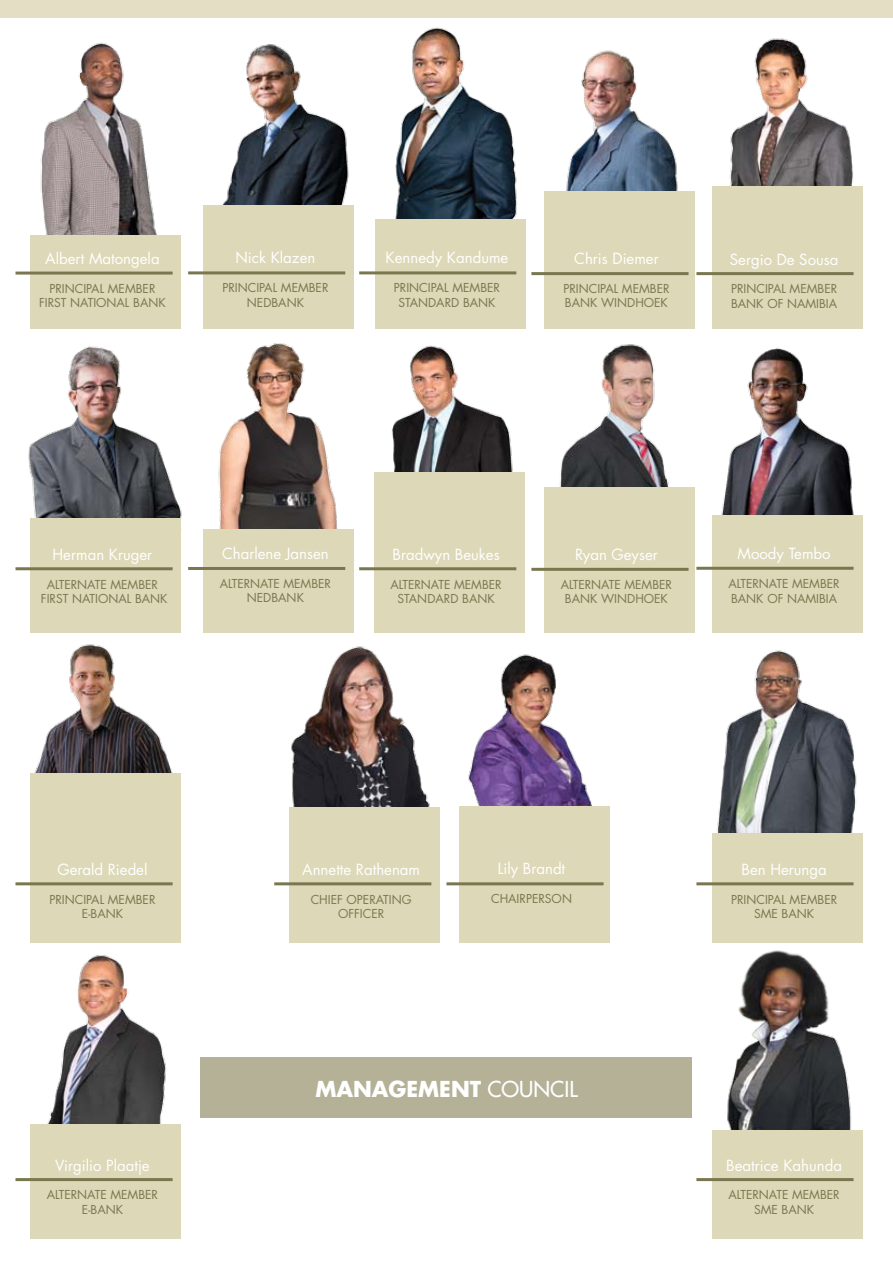
<style>
.page{position:relative;width:893px;height:1263px;background:#fff}
.page>*{position:absolute;margin:0;border:0;box-sizing:border-box;transform-origin:0 0}
.t1{font:700 21.3px "Futura";color:#fff}
.t2{font:15px "Futura";color:#fff}
.t3{font:12px/14.4px "Futura";color:#7a7750}
.s1{font-weight:400}
</style>
<div class="page">
<img style="left:291px;top:646px;width:139px;height:161px">
<img style="left:727px;top:950px;width:124px;height:180px">
<img style="left:34px;top:644px;width:139px;height:129px">
<img style="left:566px;top:50px;width:112px;height:141px">
<img style="left:222px;top:44px;width:127px;height:161px">
<img style="left:468px;top:654px;width:124px;height:152px">
<img style="left:717px;top:650px;width:140px;height:183px">
<img style="left:730px;top:38px;width:123px;height:148px">
<img style="left:47px;top:955px;width:120px;height:169px">
<img style="left:40px;top:42px;width:117px;height:193px">
<div style="left:30px;top:235px;width:151px;height:94px;background:#ddd8b7"></div>
<div style="left:30px;top:773px;width:151px;height:170px;background:#ddd8b7"></div>
<div style="left:30px;top:1124px;width:151px;height:114px;background:#ddd8b7"></div>
<div style="left:201px;top:1057px;width:491px;height:61px;background:#b4b197"></div>
<div style="left:203px;top:205px;width:151px;height:124px;background:#ddd8b7"></div>
<div style="left:544px;top:191px;width:151px;height:138px;background:#ddd8b7"></div>
<div style="left:459px;top:806px;width:151px;height:137px;background:#ddd8b7"></div>
<div style="left:712px;top:186px;width:151px;height:143px;background:#ddd8b7"></div>
<div style="left:712px;top:833px;width:151px;height:110px;background:#ddd8b7"></div>
<div style="left:712px;top:1130px;width:151px;height:108px;background:#ddd8b7"></div>
<hr style="left:16px;top:882px;width:157px;height:3px;background:#7a7750">
<hr style="left:16px;top:1178px;width:157px;height:3px;background:#7a7750">
<hr style="left:16px;top:272px;width:157px;height:3px;background:#7a7750">
<hr style="left:188px;top:271px;width:157px;height:3px;background:#7a7750">
<hr style="left:446px;top:882px;width:158px;height:3px;background:#7a7750">
<hr style="left:531px;top:272px;width:157px;height:3px;background:#7a7750">
<hr style="left:696px;top:882px;width:157px;height:3px;background:#7a7750">
<hr style="left:696px;top:1178px;width:157px;height:3px;background:#7a7750">
<hr style="left:696px;top:272px;width:157px;height:3px;background:#7a7750">
<img style="left:28px;top:346px;width:154px;height:172px">
<div style="left:30px;top:518px;width:151px;height:114px;background:#ddd8b7"></div>
<hr style="left:16px;top:567px;width:157px;height:3px;background:#7a7750">
<img style="left:218px;top:343px;width:119px;height:186px">
<div style="left:203px;top:529px;width:151px;height:103px;background:#ddd8b7"></div>
<hr style="left:188px;top:567px;width:157px;height:3px;background:#7a7750">
<img style="left:395px;top:27px;width:122px;height:192px">
<div style="left:375px;top:219px;width:151px;height:110px;background:#ddd8b7"></div>
<hr style="left:359px;top:271px;width:157px;height:3px;background:#7a7750">
<img style="left:392px;top:345px;width:121px;height:127px">
<div style="left:289px;top:807px;width:151px;height:136px;background:#ddd8b7"></div>
<div style="left:374px;top:472px;width:151px;height:160px;background:#ddd8b7"></div>
<hr style="left:359px;top:567px;width:157px;height:3px;background:#7a7750">
<hr style="left:274px;top:882px;width:157px;height:3px;background:#7a7750">
<img style="left:560px;top:344px;width:109px;height:143px">
<div style="left:544px;top:487px;width:151px;height:145px;background:#ddd8b7"></div>
<hr style="left:531px;top:568px;width:157px;height:3px;background:#7a7750">
<img style="left:721px;top:348px;width:133px;height:167px">
<div style="left:712px;top:515px;width:151px;height:117px;background:#ddd8b7"></div>
<hr style="left:696px;top:567px;width:157px;height:3px;background:#7a7750">
<div style="left:0;top:0;width:893px;height:17px;background:#e3dec4"></div>
<p class="t2" style="left:45px;top:248px;width:116px">ALBERT MATONGELA</p>
<p class="t3" style="left:49px;top:281px;width:14px">PRINCIPA</p>
<p class="t3" style="left:100px;top:281px;width:28px">L MEMBER</p>
<p class="t3" style="left:39px;top:295px;width:12px">FIRST</p>
<p class="t3" style="left:70px;top:295px;width:19px">NATIONA</p>
<p class="t3" style="left:125px;top:295px;width:42px">L BAN K</p>
<p class="t2" style="left:235px;top:248px;width:81px">NICK KLAZEN</p>
<p class="t3" style="left:222px;top:280px;width:14px">PRINCIPA</p>
<p class="t3" style="left:273px;top:280px;width:28px">L MEMBER</p>
<p class="t3" style="left:247px;top:295px;width:19px">NEDBAN</p>
<p class="t3" style="left:297px;top:295px;width:9px">K</p>
<p class="t2" style="left:386px;top:248px;width:124px">KENNEDY KANDUME</p>
<p class="t3" style="left:394px;top:280px;width:14px">PRINCIPA</p>
<p class="t3" style="left:444px;top:280px;width:28px">L MEMBER</p>
<p class="t3" style="left:398px;top:295px;width:16px">STANDARD</p>
<p class="t3" style="left:463px;top:295px;width:9px">BAN</p>
<p class="t3" style="left:488px;top:295px;width:9px">K</p>
<p class="t2" style="left:574px;top:248px;width:86px">CHRIS DIEMER</p>
<p class="t3" style="left:563px;top:281px;width:14px">PRINCIPA</p>
<p class="t3" style="left:565px;top:281px;width:76px;text-indent:49px">L MEMBER<br>BAN K WINDHOE</p>
<p class="t3" style="left:661px;top:295px;width:9px">K</p>
<p class="t2" style="left:730px;top:249px;width:110px">SERGIO DE SOUSA</p>
<p class="t3" style="left:731px;top:282px;width:14px">PRINCIPA</p>
<p class="t3" style="left:731px;top:282px;width:78px;text-indent:50px">L MEMBER<br>BAN K OF NAMIBIA</p>
<p class="t2" style="left:53px;top:544px;width:101px">HERMAN KRUGER</p>
<p class="t3" style="left:47px;top:577px;width:20px">ALTERNAT</p>
<p class="t3" style="left:100px;top:577px;width:29px">E MEMBER</p>
<p class="t3" style="left:41px;top:591px;width:12px">FIRST</p>
<p class="t3" style="left:72px;top:591px;width:19px">NATIONA</p>
<p class="t3" style="left:127px;top:591px;width:42px">L BAN K</p>
<p class="t2" style="left:222px;top:543px;width:108px">CHARLENE JANSEN</p>
<p class="t3" style="left:220px;top:576px;width:20px">ALTERNAT</p>
<p class="t3" style="left:273px;top:576px;width:29px">E MEMBER</p>
<p class="t3" style="left:247px;top:590px;width:19px">NEDBAN</p>
<p class="t3" style="left:297px;top:590px;width:9px">K</p>
<p class="t2" style="left:393px;top:544px;width:109px">BRADWYN BEUKES</p>
<p class="t3" style="left:390px;top:577px;width:20px">ALTERNAT</p>
<p class="t3" style="left:444px;top:577px;width:29px">E MEMBER</p>
<p class="t3" style="left:398px;top:591px;width:16px">STANDARD</p>
<p class="t3" style="left:462px;top:591px;width:34px">BAN K</p>
<p class="t2" style="left:575px;top:544px;width:84px">RYAN GEYSER</p>
<p class="t3" style="left:561px;top:577px;width:20px">ALTERNAT</p>
<p class="t3" style="left:565px;top:577px;width:79px;text-indent:49px">E MEMBER<br>BAN K WINDHOE</p>
<p class="t3" style="left:661px;top:591px;width:9px">K</p>
<p class="t2" style="left:738px;top:543px;width:94px">MOODY TEMBO</p>
<p class="t3" style="left:728px;top:576px;width:20px">ALTERNAT</p>
<p class="t3" style="left:731px;top:576px;width:80px;text-indent:51px">E MEMBER<br>BAN K OF NAMIBIA</p>
<p class="t2" style="left:57px;top:859px;width:92px">GERALD RIEDEL</p>
<p class="t3" style="left:49px;top:892px;width:14px">PRINCIPA</p>
<p class="t3" style="left:100px;top:892px;width:28px">L MEMBER</p>
<p class="t3" style="left:82px;top:906px;width:18px">E-BAN</p>
<p class="t3" style="left:116px;top:906px;width:9px">K</p>
<p class="t2" style="left:55px;top:1155px;width:96px">VIRGILIO PLAATJE</p>
<p class="t3" style="left:47px;top:1188px;width:20px">ALTERNAT</p>
<p class="t3" style="left:100px;top:1188px;width:29px">E MEMBER</p>
<p class="t3" style="left:82px;top:1202px;width:18px">E-BAN</p>
<p class="t3" style="left:116px;top:1202px;width:9px">K</p>
<p class="t2" style="left:302px;top:859px;width:119px">ANNETTE RATHENAM</p>
<p class="t3" style="left:311px;top:892px;width:16px">CHIEF</p>
<p class="t3" style="left:338px;top:892px;width:27px;text-indent:8px">OPERATING<br>OFFICER</p>
<p class="t2" style="left:498px;top:858px;width:69px">LILY BRANDT</p>
<p class="t3" style="left:491px;top:891px;width:17px">CHAIRPERSON</p>
<h1 class="t1" style="left:315px;top:1074px;width:264px">MANAGEMENT <span class="s1">COUNCIL</span></h1>
<p class="t2" style="left:741px;top:859px;width:87px">BEN HERUNGA</p>
<p class="t3" style="left:731px;top:892px;width:14px">PRINCIPA</p>
<p class="t3" style="left:754px;top:892px;width:62px;text-indent:27px">L MEMBER<br>SME BAN K</p>
<p class="t2" style="left:726px;top:1155px;width:117px">BEATRICE KAHUNDA</p>
<p class="t3" style="left:728px;top:1188px;width:20px">ALTERNAT</p>
<p class="t3" style="left:754px;top:1188px;width:62px;text-indent:28px">E MEMBER<br>SME BAN K</p>
</div>
